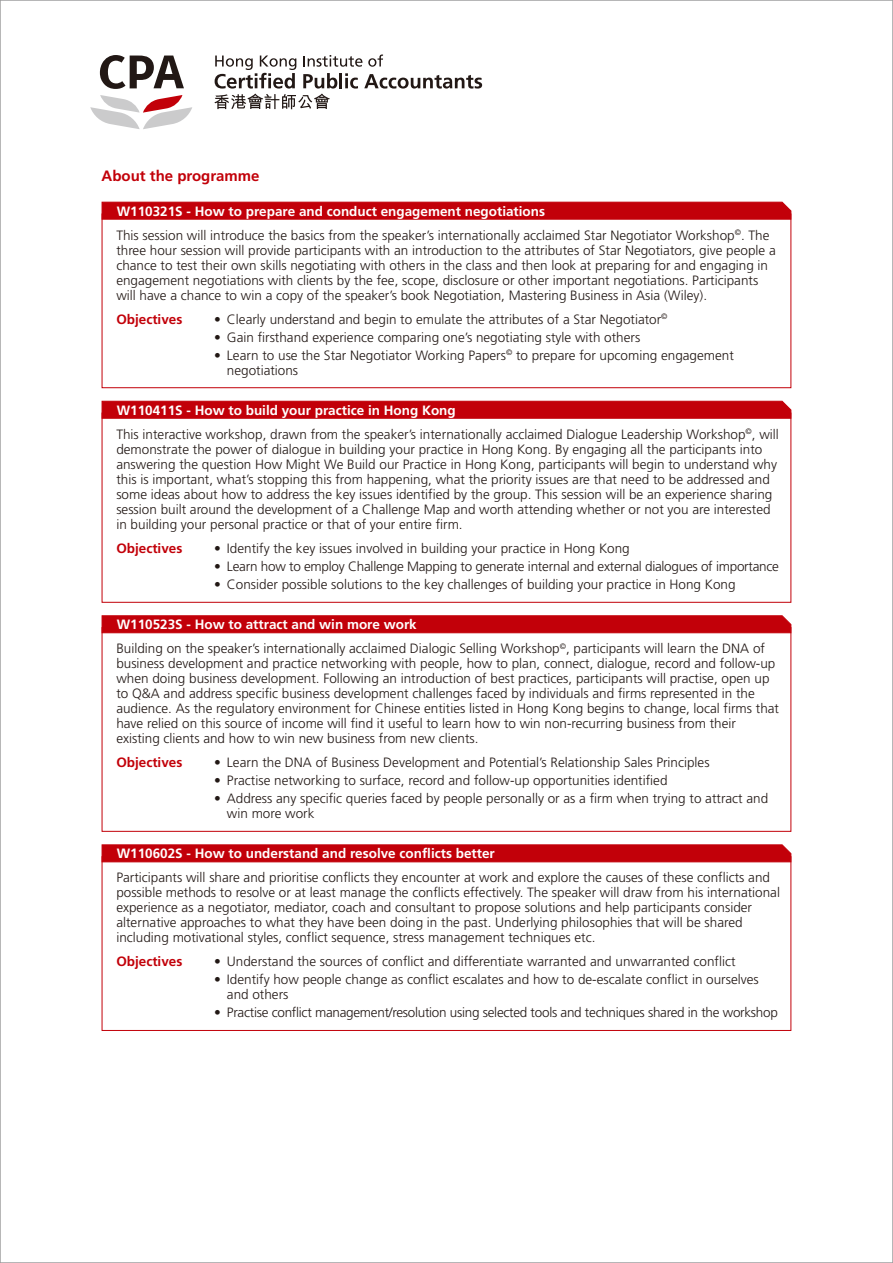
<style>
.page{position:relative;width:893px;height:1263px;background:#fff}
.page>*{position:absolute;margin:0;border:0;box-sizing:border-box;transform-origin:0 0}
.t1{font:700 15px "Frutiger";color:#c20009}
.t2{font:300 13.5px/15px "Frutiger";color:#221815}
.t3{font:300 13.5px "Frutiger";letter-spacing:-.02em;color:#221815}
.t4{font:700 13.5px "Frutiger";color:#fff}
.t5{font:700 13.5px "Frutiger";color:#c20009}
.s1{font-weight:700;color:#fff}
</style>
<div class="page">
<svg style="left:100px;top:55px;width:84px;height:34px"></svg>
<svg style="left:214px;top:55px;width:268px;height:54px"></svg>
<svg style="left:90px;top:95px;width:102px;height:34px"></svg>
<svg style="left:101px;top:201px;width:691px;height:19px;background:#c50e16"></svg>
<svg style="left:101px;top:844px;width:691px;height:19px;background:#c50e16"></svg>
<svg style="left:101px;top:400px;width:691px;height:19px;background:#c50e16"></svg>
<svg style="left:101px;top:615px;width:691px;height:18px;background:#c3040d"></svg>
<p class="t1" style="left:102px;top:167px;width:160px">About the programme</p>
<p class="t2" style="left:116px;top:199px;width:655px;line-height:24.2px"><span class="s1">W110321S - How to prepare and conduct engagement negotiations<br></span>This session will introduce the basics from the speaker’s internationally acclaimed Star Negotiator Workshop<sup>©</sup>. The</p>
<p class="t2" style="left:116px;top:243px;width:661px">three hour session will provide participants with an introduction to the attributes of Star Negotiators, give people a chance to test their own skills negotiating with others in the class and then look at preparing for and engaging in engagement negotiations with clients by the fee, scope, disclosure or other important negotiations. Participants will have a chance to win a copy of the speaker’s book Negotiation, Mastering Business in Asia (Wiley).</p>
<p class="t5" style="left:116px;top:311px;width:68px">Objectives</p>
<p class="t2" style="left:214px;top:312px;width:455px">• Clearly understand and begin to emulate the attributes of a Star Negotiator<sup>©</sup></p>
<p class="t2" style="left:214px;top:330px;width:428px">• Gain firsthand experience comparing one’s negotiating style with others</p>
<p class="t2" style="left:227px;top:348px;width:508px;text-indent:-13px">• Learn to use the Star Negotiator Working Papers<sup>©</sup> to prepare for upcoming engagement negotiations</p>
<p class="t2" style="left:116px;top:398px;width:664px;line-height:24.2px"><span class="s1">W110411S - How to build your practice in Hong Kong<br></span>This interactive workshop, drawn from the speaker’s internationally acclaimed Dialogue Leadership Workshop<sup>©</sup>, will</p>
<p class="t2" style="left:116px;top:442px;width:662px">demonstrate the power of dialogue in building your practice in Hong Kong. By engaging all the participants into answering the question How Might We Build our Practice in Hong Kong, participants will begin to understand why this is important, what’s stopping this from happening, what the priority issues are that need to be addressed and some ideas about how to address the key issues identified by the group. This session will be an experience sharing session built around the development of a Challenge Map and worth attending whether or not you are interested in building your personal practice or that of your entire firm.</p>
<p class="t5" style="left:116px;top:540px;width:68px">Objectives</p>
<p class="t2" style="left:214px;top:541px;width:417px">• Identify the key issues involved in building your practice in Hong Kong</p>
<p class="t3" style="left:214px;top:559px;width:566px">• Learn how to employ Challenge Mapping to generate internal and external dialogues of importance</p>
<p class="t2" style="left:214px;top:577px;width:523px">• Consider possible solutions to the key challenges of building your practice in Hong Kong</p>
<p class="t2" style="left:116px;top:612px;width:650px;line-height:24.2px"><span class="s1">W110523S - How to attract and win more work<br></span>Building on the speaker’s internationally acclaimed Dialogic Selling Workshop<sup>©</sup>, participants will learn the DNA of</p>
<p class="t2" style="left:116px;top:656px;width:664px">business development and practice networking with people, how to plan, connect, dialogue, record and follow-up when doing business development. Following an introduction of best practices, participants will practise, open up to Q&amp;A and address specific business development challenges faced by individuals and firms represented in the audience. As the regulatory environment for Chinese entities listed in Hong Kong begins to change, local firms that have relied on this source of income will find it useful to learn how to win non-recurring business from their existing clients and how to win new business from new clients.</p>
<p class="t5" style="left:116px;top:755px;width:68px">Objectives</p>
<p class="t2" style="left:214px;top:755px;width:497px">• Learn the DNA of Business Development and Potential’s Relationship Sales Principles</p>
<p class="t2" style="left:214px;top:773px;width:455px">• Practise networking to surface, record and follow-up opportunities identified</p>
<p class="t2" style="left:227px;top:791px;width:543px;text-indent:-13px">• Address any specific queries faced by people personally or as a firm when trying to attract and win more work</p>
<p class="t4" style="left:117px;top:846px;width:380px">W110602S - How to understand and resolve conflicts better</p>
<p class="t2" style="left:116px;top:870px;width:665px">Participants will share and prioritise conflicts they encounter at work and explore the causes of these conflicts and possible methods to resolve or at least manage the conflicts effectively. The speaker will draw from his international experience as a negotiator, mediator, coach and consultant to propose solutions and help participants consider alternative approaches to what they have been doing in the past. Underlying philosophies that will be shared including motivational styles, conflict sequence, stress management techniques etc.</p>
<p class="t5" style="left:116px;top:954px;width:68px">Objectives</p>
<p class="t2" style="left:214px;top:954px;width:523px">• Understand the sources of conflict and differentiate warranted and unwarranted conflict</p>
<p class="t2" style="left:227px;top:972px;width:533px;text-indent:-13px">• Identify how people change as conflict escalates and how to de-escalate conflict in ourselves and others</p>
<p class="t3" style="left:214px;top:1005px;width:565px">• Practise conflict management/resolution using selected tools and techniques shared in the workshop</p>
</div>
